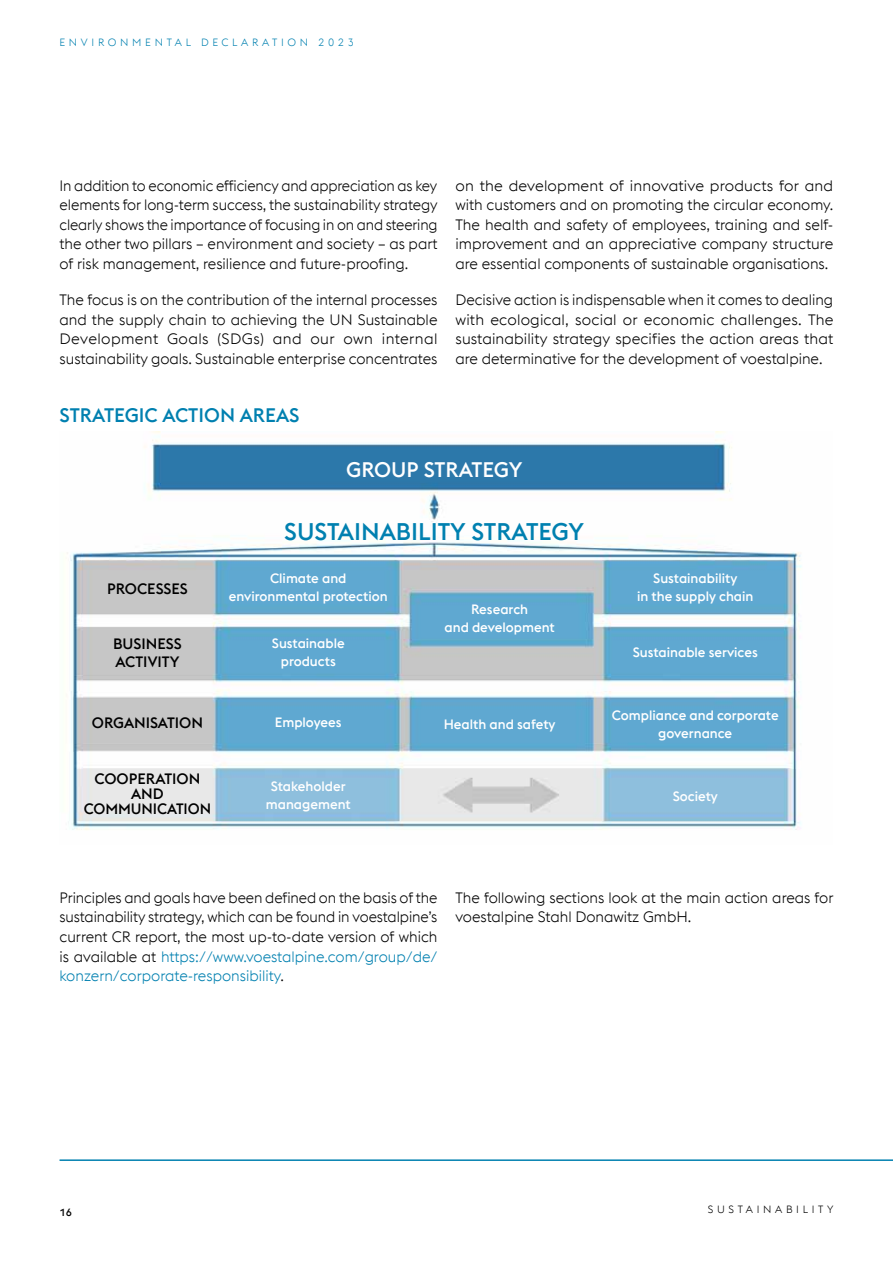
<style>
.page{position:relative;width:893px;height:1263px;background:#fff}
.page>*{position:absolute;margin:0;border:0;box-sizing:border-box;transform-origin:0 0}
.t1{font:500 24px "voestalpine";color:#0080b0}
.t2{font:500 21px "voestalpine";color:#fff}
.t3{font:500 19.5px "voestalpine";color:#0080b0}
.t4{font:300 15px/19.5px "voestalpine";color:#000;text-align:justify}
.t5{font:500 15px/15px "voestalpine";color:#000}
.t6{font:500 13.5px/18px "voestalpine";color:#fff;text-align:center}
.t7{font:300 10.5px "voestalpine";letter-spacing:.35em;color:#0080b0}
.t8{font:300 10.5px "voestalpine";color:#000}
.t9{font:500 10.5px "voestalpine";color:#000}
.s1{color:#0080b0}
</style>
<div class="page">
<hr style="left:60px;top:1159px;width:833px;height:2px;background:#0080b0">
<img style="left:67px;top:432px;width:735px;height:398px">
<p class="t7" style="left:60px;top:37px;width:296px">ENVIRONMENTAL DECLARATION 2023</p>
<p class="t4" style="left:60px;top:176px;width:380px">In addition to economic efficiency and appreciation as key elements for long-term success, the sustainability strategy clearly shows the importance of focusing in on and steering the other two pillars – environment and society – as part of risk management, resilience and future-proofing.</p>
<p class="t4" style="left:60px;top:290px;width:379px">The focus is on the contribution of the internal processes and the supply chain to achieving the UN Sustainable Development Goals (SDGs) and our own internal sustainability goals. Sustainable enterprise concentrates</p>
<h3 class="t3" style="left:60px;top:403px;width:241px">STRATEGIC ACTION AREAS</h3>
<p class="t4" style="left:455px;top:176px;width:379px">on the development of innovative products for and with customers and on promoting the circular economy.<br>The health and safety of employees, training and self&shy;improvement and an appreciative company structure are essential components of sustainable organisations.</p>
<p class="t4" style="left:455px;top:290px;width:380px">Decisive action is indispensable when it comes to dealing with ecological, social or economic challenges. The sustainability strategy specifies the action areas that are determinative for the development of voestalpine.</p>
<h2 class="t2" style="left:346px;top:457px;width:178px">GROUP STRATEGY</h2>
<p class="t5" style="left:107px;top:581px;width:82px">PROCESSES</p>
<p class="t5" style="left:113px;top:634px;width:70px;line-height:18px">BUSINESS<br>ACTIVITY</p>
<p class="t5" style="left:92px;top:715px;width:113px">ORGANISATION</p>
<p class="t5" style="left:84px;top:771px;width:129px;text-align:center">COOPERATION<br>AND<br>COMMUNICATION</p>
<h1 class="t1" style="left:284px;top:517px;width:301px">SUSTAINABILITY STRATEGY</h1>
<p class="t6" style="left:229px;top:569px;width:160px">Climate and environmental protection</p>
<p class="t6" style="left:637px;top:569px;width:118px">Sustainability<br>in the supply chain</p>
<p class="t6" style="left:445px;top:600px;width:112px">Research<br>and development</p>
<p class="t6" style="left:272px;top:634px;width:74px">Sustainable products</p>
<p class="t6" style="left:633px;top:643px;width:127px">Sustainable services</p>
<p class="t6" style="left:275px;top:713px;width:68px">Employees</p>
<p class="t6" style="left:444px;top:715px;width:113px">Health and safety</p>
<p class="t6" style="left:612px;top:706px;width:168px">Compliance and corporate governance</p>
<p class="t6" style="left:266px;top:777px;width:86px">Stakeholder management</p>
<p class="t6" style="left:673px;top:787px;width:47px">Society</p>
<p class="t4" style="left:60px;top:888px;width:379px">Principles and goals have been defined on the basis of the sustainability strategy, which can be found in voestalpine’s current CR report, the most up-to-date version of which is available at <span class="s1">https://www.voestalpine.com/group/de/ konzern/corporate-responsibility</span>.</p>
<p class="t4" style="left:455px;top:888px;width:379px">The following sections look at the main action areas for voestalpine Stahl Donawitz GmbH.</p>
<p class="t9" style="left:60px;top:1205px;width:14px">16</p>
<p class="t8" style="left:708px;top:1203px;width:20px">S ustainability</p>
</div>
